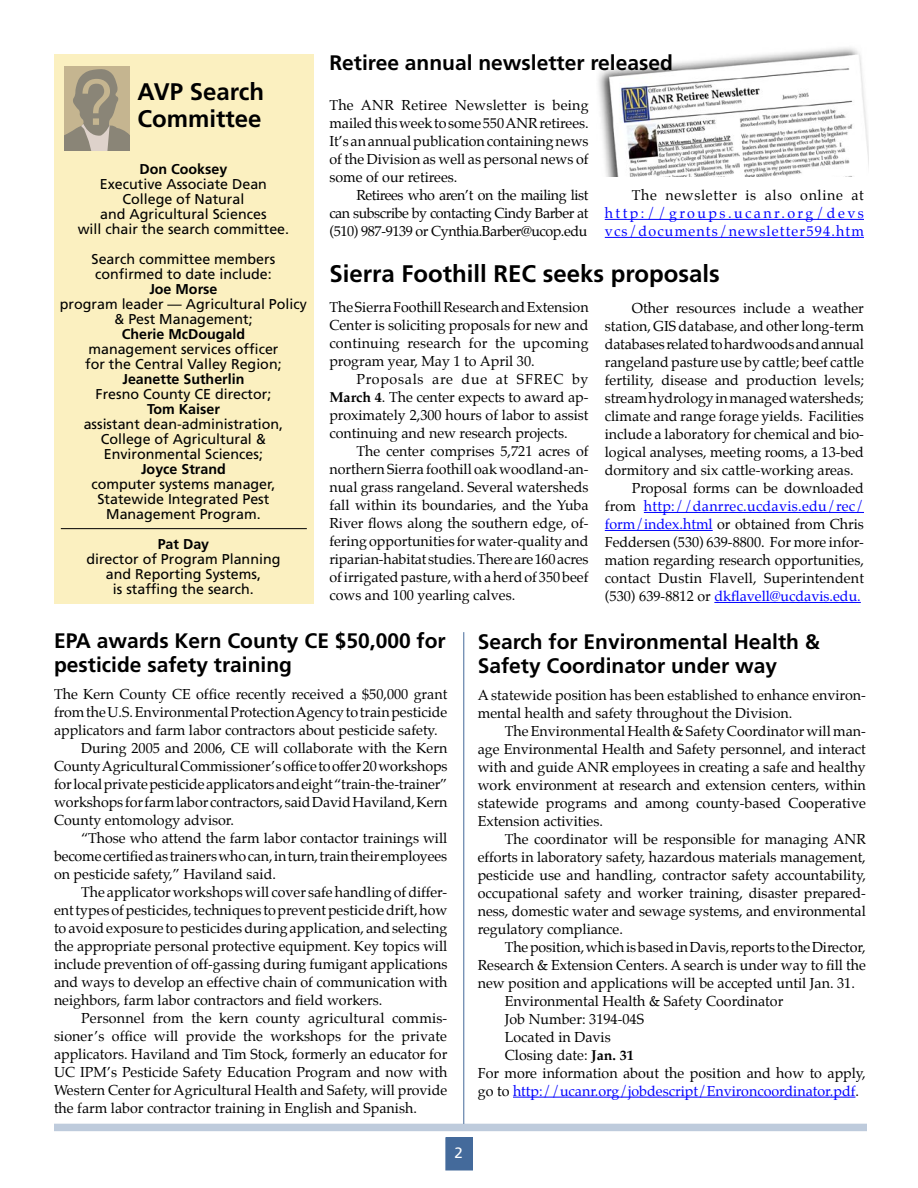
<style>
.page{position:relative;width:918px;height:1188px;background:#fff}
.page>*{position:absolute;margin:0;border:0;box-sizing:border-box;transform-origin:0 0}
.Hed16{font:700 24px/27px "Frutiger";color:#000}
.Hed14{font:700 21px/24px "Frutiger";color:#000}
.t1{font:15px "Frutiger";color:#fff}
.BodyTXT2{font:14.25px/18px "Palatino";color:#000;text-align:justify}
.BodyTXT1{font:14.25px/18px "Palatino";color:#000;text-align:justify}
.BodyTXT1-2{font:14.25px/15px "Frutiger";color:#000;text-align:center}
.BodyTXT2-2{font:14.25px/18px "Palatino";letter-spacing:.085em;color:#00f;text-align:justify}
.BodyTXT1-3{font:700 14.25px "Frutiger";color:#000}
.BodyTXT2-3{font:14.25px "Frutiger";color:#000}
.s1{color:#000}
.s2{font-weight:700}
.s3{color:#00f}
</style>
<div class="page">
<div style="left:446px;top:1138px;width:26px;height:32px;background:#446a9b"></div>
<div style="left:446px;top:1137px;width:27px;height:33px;border:1px solid #446a9b"></div>
<div style="left:54px;top:1124px;width:813px;height:7px;background:#becbdc"></div>
<img style="left:598px;top:47px;width:271px;height:129px">
<hr style="left:513px;top:1097px;width:342px;height:1px;background:#00f">
<hr style="left:463px;top:632px;width:1px;height:492px;background:#446a9b">
<hr style="left:644px;top:512px;width:220px;height:1px;background:#00f">
<hr style="left:605px;top:530px;width:108px;height:1px;background:#00f">
<hr style="left:714px;top:602px;width:147px;height:1px;background:#00f">
<hr style="left:605px;top:219px;width:259px;height:1px;background:#00f">
<hr style="left:605px;top:237px;width:259px;height:1px;background:#00f">
<div style="left:54px;top:54px;width:259px;height:550px;background:#fbf0c0"></div>
<div style="left:64px;top:66px;width:66px;height:84px;background:#c5b590"></div>
<svg style="left:64px;top:69px;width:66px;height:81px"></svg>
<hr style="left:61px;top:528px;width:246px;height:1px;background:#000">
<p class="Hed16" style="left:138px;top:78px;width:128px">AVP Search<br>Committee</p>
<p class="BodyTXT1-3" style="left:140px;top:160px;width:89px">Don Cooksey</p>
<p class="BodyTXT1-2" style="left:100px;top:176px;width:169px">Executive Associate Dean</p>
<p class="BodyTXT2-3" style="left:122px;top:190px;width:123px">College of Natural</p>
<p class="BodyTXT2-3" style="left:100px;top:205px;width:168px">and Agricultural Sciences</p>
<p class="BodyTXT1-2" style="left:78px;top:221px;width:213px">will chair the search committee.</p>
<p class="BodyTXT1-2" style="left:92px;top:251px;width:185px;text-align:left">Search committee members confirmed to date include:</p>
<p class="BodyTXT1-3" style="left:149px;top:280px;width:70px">Joe Morse</p>
<p class="BodyTXT1-2" style="left:60px;top:296px;width:249px">program leader — Agricultural Policy &amp; Pest Management;</p>
<p class="BodyTXT1-3" style="left:122px;top:325px;width:125px">Cherie McDougald</p>
<p class="BodyTXT1-2" style="left:85px;top:341px;width:198px;text-align:left">management services officer for the Central Valley Region;</p>
<p class="BodyTXT1-3" style="left:122px;top:370px;width:123px">Jeanette Sutherlin</p>
<p class="BodyTXT1-2" style="left:96px;top:386px;width:177px">Fresno County CE director;</p>
<p class="BodyTXT1-3" style="left:147px;top:400px;width:74px">Tom Kaiser</p>
<p class="BodyTXT1-2" style="left:84px;top:416px;width:201px">assistant dean-administration,<br>College of Agricultural &amp;<br>Environmental Sciences;</p>
<p class="BodyTXT1-3" style="left:141px;top:460px;width:86px">Joyce Strand</p>
<p class="BodyTXT1-2" style="left:91px;top:476px;width:185px">computer systems manager,<br>Statewide Integrated Pest<br>Management Program.</p>
<p class="BodyTXT1-3" style="left:158px;top:535px;width:53px">Pat Day</p>
<p class="BodyTXT1-2" style="left:86px;top:551px;width:195px">director of Program Planning and Reporting Systems,<br>is staffing the search.</p>
<p class="Hed14" style="left:329px;top:51px;width:345px">Retiree annual newsletter released</p>
<p class="BodyTXT1" style="left:329px;top:97px;width:261px">The ANR Retiree Newsletter is being mailed this week to some 550 ANR retirees.<br>It’s an annual publication containing news of the Division as well as personal news of some of our retirees.</p>
<p class="BodyTXT2" style="left:329px;top:187px;width:261px;text-indent:27px">Retirees who aren’t on the mailing list can subscribe by contacting Cindy Barber at (510) 987-9139 or Cynthia.Barber@ucop.edu</p>
<p class="BodyTXT2-2" style="left:605px;top:187px;width:261px;text-indent:27px"><span class="s1">The newsletter is also online at </span>http://groups.ucanr.org/devs vcs/documents/newsletter594.htm</p>
<p class="Hed16" style="left:329px;top:260px;width:392px">Sierra Foothill REC seeks proposals</p>
<p class="BodyTXT1" style="left:329px;top:300px;width:261px">The Sierra Foothill Research and Extension Center is soliciting proposals for new and continuing research for the upcoming program year, May 1 to April 30.</p>
<p class="BodyTXT2" style="left:329px;top:372px;width:261px;text-indent:27px">Proposals are due at SFREC by <span class="s2">March 4</span>. The center expects to award ap&shy;proximately 2,300 hours of labor to assist continuing and new research projects.</p>
<p class="BodyTXT2" style="left:329px;top:444px;width:261px;text-indent:27px">The center comprises 5,721 acres of northern Sierra foothill oak woodland-an&shy;nual grass rangeland. Several watersheds fall within its boundaries, and the Yuba River flows along the southern edge, of&shy;fering opportunities for water-quality and riparian-habitat studies. There are 160 acres of irrigated pasture, with a herd of 350 beef cows and 100 yearling calves.</p>
<p class="BodyTXT2" style="left:605px;top:300px;width:261px;text-indent:27px">Other resources include a weather station, GIS database, and other long-term databases related to hardwoods and annual rangeland pasture use by cattle; beef cattle fertility, disease and production levels; stream hydrology in managed watersheds; climate and range forage yields. Facilities include a laboratory for chemical and bio&shy;logical analyses, meeting rooms, a 13-bed dormitory and six cattle-working areas.</p>
<p class="BodyTXT2" style="left:605px;top:480px;width:261px;text-indent:27px">Proposal forms can be downloaded from <span class="s3">http://danrrec.ucdavis.edu/rec/ form/index.html</span> or obtained from Chris Feddersen (530) 639-8800. For more infor&shy;mation regarding research opportunities, contact Dustin Flavell, Superintendent (530) 639-8812 or <span class="s3">dkflavell@ucdavis.edu.</span></p>
<p class="Hed14" style="left:54px;top:629px;width:393px">EPA awards Kern County CE $50,000 for pesticide safety training</p>
<p class="BodyTXT1" style="left:54px;top:687px;width:395px">The Kern County CE office recently received a $50,000 grant from the U.S. Environmental Protection Agency to train pesticide applicators and farm labor contractors about pesticide safety.</p>
<p class="BodyTXT2" style="left:54px;top:741px;width:395px;text-indent:27px">During 2005 and 2006, CE will collaborate with the Kern County Agricultural Commissioner’s office to offer 20 workshops for local private pesticide applicators and eight “train-the-trainer” workshops for farm labor contractors, said David Haviland, Kern County entomology advisor.</p>
<p class="BodyTXT2" style="left:54px;top:831px;width:395px;text-indent:27px">“Those who attend the farm labor contactor trainings will become certified as trainers who can, in turn, train their employees on pesticide safety,” Haviland said.</p>
<p class="BodyTXT2" style="left:54px;top:885px;width:395px;text-indent:27px">The applicator workshops will cover safe handling of differ&shy;ent types of pesticides, techniques to prevent pesticide drift, how to avoid exposure to pesticides during application, and selecting the appropriate personal protective equipment. Key topics will include prevention of off-gassing during fumigant applications and ways to develop an effective chain of communication with neighbors, farm labor contractors and field workers.</p>
<p class="BodyTXT2" style="left:54px;top:1011px;width:395px;text-indent:27px">Personnel from the kern county agricultural commis&shy;sioner’s office will provide the workshops for the private applicators. Haviland and Tim Stock, formerly an educator for UC IPM’s Pesticide Safety Education Program and now with Western Center for Agricultural Health and Safety, will provide the farm labor contractor training in English and Spanish.</p>
<p class="t1" style="left:454px;top:1144px;width:10px">2</p>
<p class="Hed14" style="left:478px;top:629px;width:344px">Search for Environmental Health &amp;<br>Safety Coordinator under way</p>
<p class="BodyTXT1" style="left:478px;top:687px;width:390px">A statewide position has been established to enhance environ&shy;mental health and safety throughout the Division.</p>
<p class="BodyTXT2" style="left:478px;top:723px;width:390px;text-indent:27px">The Environmental Health &amp; Safety Coordinator will man&shy;age Environmental Health and Safety personnel, and interact with and guide ANR employees in creating a safe and healthy work environment at research and extension centers, within statewide programs and among county-based Cooperative Extension activities.</p>
<p class="BodyTXT2" style="left:478px;top:831px;width:390px;text-indent:27px">The coordinator will be responsible for managing ANR efforts in laboratory safety, hazardous materials management, pesticide use and handling, contractor safety accountability, occupational safety and worker training, disaster prepared&shy;ness, domestic water and sewage systems, and environmental regulatory compliance.</p>
<p class="BodyTXT2" style="left:478px;top:939px;width:390px;text-indent:27px">The position, which is based in Davis, reports to the Director, Research &amp; Extension Centers. A search is under way to fill the new position and applications will be accepted until Jan. 31.</p>
<p class="BodyTXT2" style="left:505px;top:993px;width:280px">Environmental Health &amp; Safety Coordinator</p>
<p class="BodyTXT2" style="left:505px;top:1011px;width:141px">Job Number: 3194-04S</p>
<p class="BodyTXT2" style="left:505px;top:1029px;width:108px">Located in Davis</p>
<p class="BodyTXT2" style="left:505px;top:1047px;width:131px">Closing date: <span class="s2">Jan. 31</span></p>
<p class="BodyTXT1" style="left:478px;top:1065px;width:390px">For more information about the position and how to apply, go to <span class="s3">http://ucanr.org/jobdescript/Environcoordinator.pdf</span>.</p>
</div>
